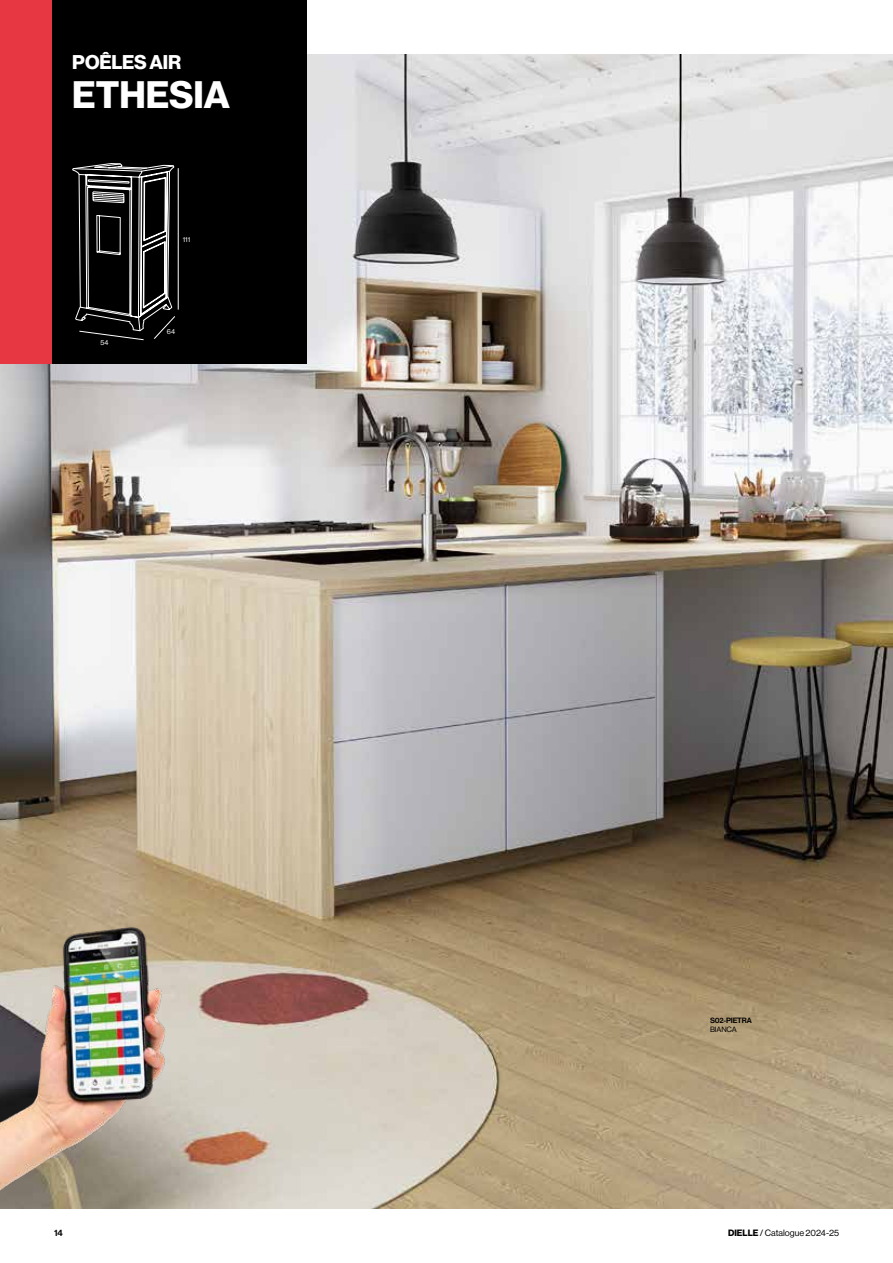
<style>
.page{position:relative;width:893px;height:1263px;background:#fff}
.page>*{position:absolute;margin:0;border:0;box-sizing:border-box;transform-origin:0 0}
.t1{font:37.5px "N Haas Grotesk DS Pro 75 Bd";color:#fff}
.t2{font:19.5px "N Haas Grotesk DS Pro 75 Bd";letter-spacing:-.01em;color:#fff}
.t3{font:9px "N Haas Grotesk DS Pro 55 Rg";color:#000}
.t4{font:9px "N Haas Grotesk DS Pro 65 Md";color:#000}
.t5{font:7.5px "N Haas Grotesk DS Pro 65 Md";letter-spacing:-.02em;color:#000}
.t6{font:7.5px "N Haas Grotesk DS Pro 55 Rg";letter-spacing:-.02em;color:#000}
.t7{font:7.2px "N Haas Grotesk DS Pro 55 Rg";color:#fff}
.s1{font-family:"N Haas Grotesk DS Pro 75 Bd"}
</style>
<div class="page">
<img style="left:0;top:54px;width:893px;height:1155px">
<div style="left:51px;top:0;width:255px;height:364px;background:#000"></div>
<img style="left:0;top:863px;width:220px;height:346px">
<hr style="left:178px;top:168px;width:1px;height:142px;background:#fff">
<svg style="left:72px;top:163px;width:103px;height:177px"></svg>
<div style="left:0;top:0;width:51px;height:364px;background:#e73743"></div>
<h2 class="t2" style="left:72px;top:51px;width:110px">POÊLES AIR</h2>
<h1 class="t1" style="left:72px;top:73px;width:159px">ETHESIA</h1>
<p class="t7" style="left:100px;top:339px;width:9px">54</p>
<p class="t7" style="left:183px;top:236px;width:9px">111</p>
<p class="t7" style="left:167px;top:328px;width:10px">64</p>
<p class="t5" style="left:710px;top:1016px;width:43px">S02-PIETRA</p>
<p class="t6" style="left:710px;top:1025px;width:28px">BIANCA</p>
<p class="t4" style="left:54px;top:1227px;width:10px">14</p>
<p class="t3" style="left:728px;top:1228px;width:112px"><span class="s1">DIELLE</span> / Catalogue 2024-25</p>
</div>
